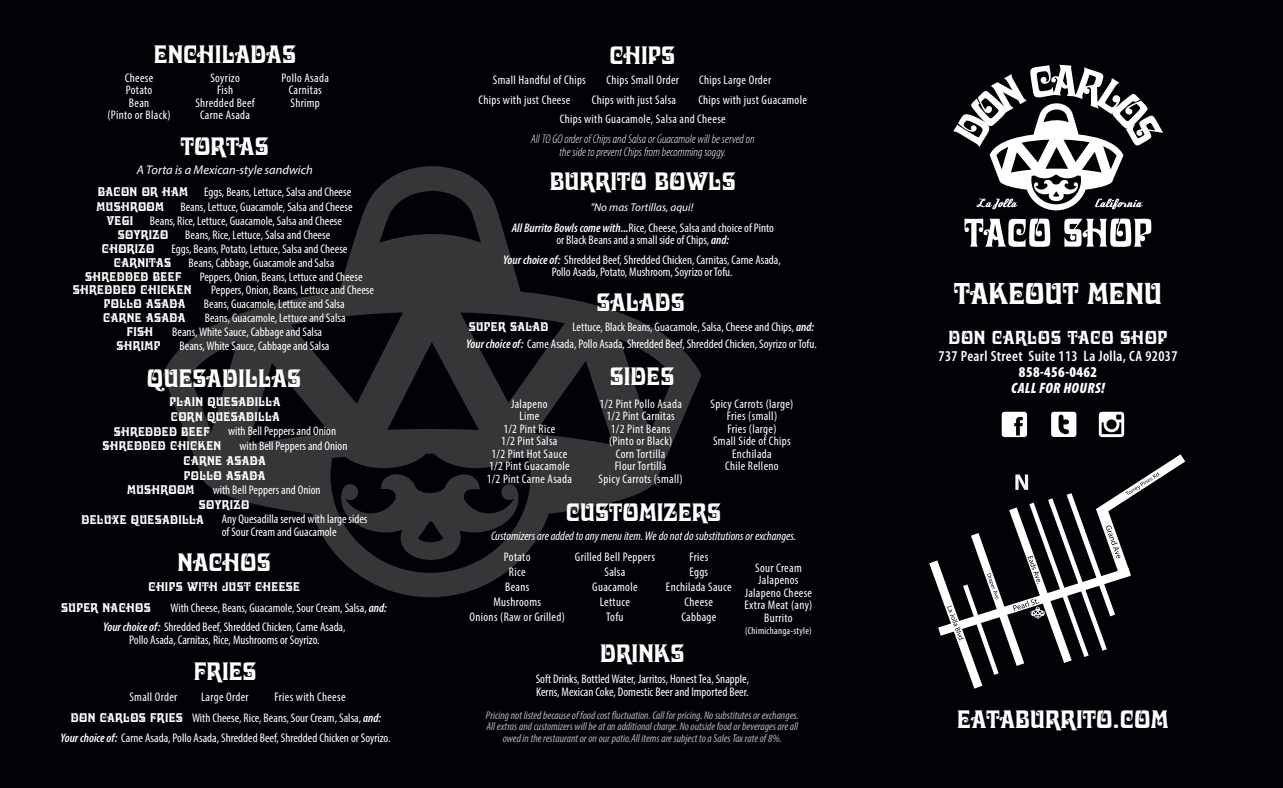
<style>
.page{position:relative;width:1283px;height:788px;background:#fff}
.page>*{position:absolute;margin:0;border:0;box-sizing:border-box;transform-origin:0 0}
.t1{font:30px "Davida Bold BT";color:#fff}
.t2{font:25px "Davida Bold BT";color:#fff}
.t3{font:18.75px "Davida Bold BT";letter-spacing:.025em;color:#fff}
.t4{font:600 condensed 15px "Myriad Pro";letter-spacing:.025em;color:#fff}
.t5{font:italic 900 condensed 15px "Myriad Pro";letter-spacing:.025em;color:#fff}
.t6{font:900 condensed 15px "Myriad Pro";letter-spacing:.025em;color:#fff}
.t7{font:condensed 12.5px/12.5px "Myriad Pro";color:#fff}
.t8{font:condensed 12.5px/12.5px "Myriad Pro";letter-spacing:.025em;color:#fff;text-align:center}
.t9{font:12.5px/14.5px "Davida Bold BT";letter-spacing:.025em;color:#fff}
.t10{font:italic 300 condensed 12.5px/12.5px "Myriad Pro";color:#fff;text-align:center}
.t11{font:italic condensed 12.5px "Myriad Pro";color:#fff}
.t12{font:italic 12.5px "Myriad Pro";color:#fff}
.t13{font:italic condensed 11.25px/11.2px "Myriad Pro";color:#b2b3b7;text-align:center}
.t14{font:italic 11.25px "Myriad Pro";color:#fff}
.t15{font:condensed 10px "Myriad Pro";letter-spacing:.025em;color:#fff}
.s1{font-weight:600;font-style:italic}
</style>
<div class="page">
<div style="left:0;top:0;width:1282px;height:788px;background:#020105"></div>
<svg style="left:929px;top:454px;width:257px;height:235px"></svg>
<svg style="left:964px;top:218px;width:86px;height:29px"></svg>
<svg style="left:1064px;top:218px;width:87px;height:29px"></svg>
<svg style="left:953px;top:65px;width:210px;height:145px"></svg>
<svg style="left:1001px;top:412px;width:26px;height:25px"></svg>
<svg style="left:1051px;top:412px;width:25px;height:25px"></svg>
<svg style="left:1098px;top:412px;width:26px;height:25px"></svg>
<svg style="left:163px;top:166px;width:538px;height:431px"></svg>
<h2 class="t2" style="left:154px;top:39px;width:144px">ENCHILADAS</h2>
<p class="t8" style="left:107px;top:71px;width:65px">Cheese<br>Potato<br>Bean<br>(Pinto or Black)</p>
<p class="t8" style="left:195px;top:71px;width:61px">Soyrizo<br>Fish<br>Shredded Beef<br>Carne Asada</p>
<p class="t8" style="left:282px;top:71px;width:49px">Pollo Asada<br>Carnitas<br>Shrimp</p>
<h2 class="t2" style="left:181px;top:130px;width:90px">TORTAS</h2>
<p class="t12" style="left:137px;top:162px;width:177px">A Torta is a Mexican-style sandwich</p>
<p class="t9" style="left:98px;top:184px;width:92px">BACON OR HAM</p>
<p class="t7" style="left:204px;top:185px;width:148px">Eggs, Beans, Lettuce, Salsa and Cheese</p>
<p class="t9" style="left:107px;top:199px;width:59px;text-indent:-10px">MUSHROOM<br>VEGI</p>
<p class="t7" style="left:150px;top:199px;width:204px;line-height:14.5px;text-indent:30px">Beans, Lettuce, Guacamole, Salsa and Cheese<br>Beans, Rice, Lettuce, Guacamole, Salsa and Cheese</p>
<p class="t9" style="left:118px;top:227px;width:52px">SOYRIZO</p>
<p class="t7" style="left:185px;top:228px;width:146px">Beans, Rice, Lettuce, Salsa and Cheese</p>
<p class="t9" style="left:102px;top:241px;width:54px">CHORIZO</p>
<p class="t9" style="left:73px;top:282px;width:120px">SHREDDED CHICKEN</p>
<p class="t7" style="left:171px;top:242px;width:177px">Eggs, Beans, Potato, Lettuce, Salsa and Cheese</p>
<p class="t7" style="left:211px;top:283px;width:164px">Peppers, Onion, Beans, Lettuce and Cheese</p>
<p class="t9" style="left:114px;top:255px;width:59px">CARNITAS</p>
<p class="t9" style="left:104px;top:296px;width:83px">POLLO ASADA</p>
<p class="t7" style="left:188px;top:256px;width:147px">Beans, Cabbage, Guacamole and Salsa</p>
<p class="t7" style="left:204px;top:297px;width:142px">Beans, Guacamole, Lettuce and Salsa</p>
<p class="t9" style="left:85px;top:269px;width:98px">SHREDDED BEEF</p>
<p class="t9" style="left:103px;top:310px;width:84px">CARNE ASADA</p>
<p class="t7" style="left:200px;top:270px;width:164px">Peppers, Onion, Beans, Lettuce and Cheese</p>
<p class="t7" style="left:205px;top:311px;width:142px">Beans, Guacamole, Lettuce and Salsa</p>
<p class="t9" style="left:127px;top:324px;width:28px">FISH</p>
<p class="t9" style="left:116px;top:338px;width:45px">SHRIMP</p>
<p class="t7" style="left:172px;top:325px;width:151px">Beans, White Sauce, Cabbage and Salsa</p>
<p class="t7" style="left:179px;top:339px;width:151px">Beans, White Sauce, Cabbage and Salsa</p>
<h2 class="t2" style="left:147px;top:363px;width:156px">QUESADILLAS</h2>
<p class="t9" style="left:170px;top:394px;width:112px">PLAIN QUESADILLA</p>
<p class="t9" style="left:171px;top:409px;width:111px">CORN QUESADILLA</p>
<p class="t9" style="left:114px;top:423px;width:98px">SHREDDED BEEF</p>
<p class="t7" style="left:228px;top:425px;width:109px">with Bell Peppers and Onion</p>
<p class="t9" style="left:102px;top:438px;width:120px">SHREDDED CHICKEN</p>
<p class="t7" style="left:239px;top:439px;width:109px">with Bell Peppers and Onion</p>
<p class="t9" style="left:184px;top:453px;width:84px">CARNE ASADA</p>
<p class="t9" style="left:184px;top:468px;width:83px">POLLO ASADA</p>
<p class="t9" style="left:199px;top:497px;width:52px">SOYRIZO</p>
<p class="t9" style="left:127px;top:482px;width:69px">MUSHROOM</p>
<p class="t7" style="left:213px;top:483px;width:109px">with Bell Peppers and Onion</p>
<p class="t7" style="left:222px;top:512px;width:147px">Any Quesadilla served with large sides of Sour Cream and Guacamole</p>
<p class="t9" style="left:81px;top:512px;width:124px">DELUXE QUESADILLA</p>
<h2 class="t2" style="left:177px;top:547px;width:95px">NACHOS</h2>
<p class="t9" style="left:148px;top:578px;width:153px">CHIPS WITH JUST CHEESE</p>
<p class="t9" style="left:61px;top:600px;width:91px">SUPER NACHOS</p>
<p class="t7" style="left:103px;top:597px;width:285px;line-height:19.6px;text-indent:67px">With Cheese, Beans, Guacamole, Sour Cream, Salsa, <span class="s1">and:<br>Your choice of:</span> Shredded Beef, Shredded Chicken, Carne Asada,</p>
<p class="t7" style="left:129px;top:633px;width:192px">Pollo Asada, Carnitas, Rice, Mushrooms or Soyrizo.</p>
<p class="t8" style="left:129px;top:690px;width:49px">Small Order</p>
<p class="t9" style="left:71px;top:710px;width:114px">DON CARLOS FRIES</p>
<h2 class="t2" style="left:194px;top:656px;width:64px">FRIES</h2>
<p class="t8" style="left:201px;top:690px;width:49px">Large Order</p>
<p class="t8" style="left:274px;top:690px;width:73px">Fries with Cheese</p>
<p class="t7" style="left:192px;top:711px;width:191px">With Cheese, Rice, Beans, Sour Cream, Salsa, <span class="s1">and:</span></p>
<p class="t7" style="left:60px;top:731px;width:331px"><span class="s1">Your choice of:</span> Carne Asada, Pollo Asada, Shredded Beef, Shredded Chicken or Soyrizo.</p>
<p class="t8" style="left:493px;top:74px;width:94px">Small Handful of Chips</p>
<h2 class="t2" style="left:609px;top:40px;width:67px">CHIPS</h2>
<p class="t8" style="left:606px;top:74px;width:74px">Chips Small Order</p>
<p class="t8" style="left:699px;top:74px;width:73px">Chips Large Order</p>
<p class="t8" style="left:478px;top:93px;width:93px">Chips with just Cheese</p>
<p class="t8" style="left:592px;top:93px;width:86px">Chips with just Salsa</p>
<p class="t8" style="left:560px;top:90px;width:249px;line-height:19.4px;text-align:left;text-indent:138px">Chips with just Guacamole<br>Chips with Guacamole, Salsa and Cheese</p>
<p class="t10" style="left:531px;top:133px;width:225px">All TO GO order of Chips and Salsa or Guacamole will be served on the side to prevent Chips from becomming soggy.</p>
<h2 class="t2" style="left:550px;top:166px;width:187px">BURRITO BOWLS</h2>
<p class="t14" style="left:591px;top:200px;width:104px">"No mas Tortillas, aqui!</p>
<p class="t7" style="left:512px;top:221px;width:264px;text-align:center"><span class="s1">All Burrito Bowls come with...</span>Rice, Cheese, Salsa and choice of Pinto or Black Beans and a small side of Chips, <span class="s1">and:</span></p>
<p class="t7" style="left:503px;top:253px;width:279px;text-align:center"><span class="s1">Your choice of:</span> Shredded Beef, Shredded Chicken, Carnitas, Carne Asada,<br>Pollo Asada, Potato, Mushroom, Soyrizo or Tofu.</p>
<p class="t9" style="left:469px;top:319px;width:81px">SUPER SALAD</p>
<h2 class="t2" style="left:596px;top:286px;width:90px">SALADS</h2>
<p class="t7" style="left:572px;top:320px;width:243px">Lettuce, Black Beans, Guacamole, Salsa, Cheese and Chips, <span class="s1">and:</span></p>
<p class="t7" style="left:466px;top:337px;width:352px"><span class="s1">Your choice of:</span> Carne Asada, Pollo Asada, Shredded Beef, Shredded Chicken, Soyrizo or Tofu.</p>
<p class="t8" style="left:487px;top:397px;width:87px">Jalapeno<br>Lime<br>1/2 Pint Rice<br>1/2 Pint Salsa<br>1/2 Pint Hot Sauce<br>1/2 Pint Guacamole<br>1/2 Pint Carne Asada</p>
<h2 class="t2" style="left:610px;top:361px;width:66px">SIDES</h2>
<p class="t8" style="left:598px;top:397px;width:86px">1/2 Pint Pollo Asada<br>1/2 Pint Carnitas<br>1/2 Pint Beans (Pinto or Black)<br>Corn Tortilla<br>Flour Tortilla<br>Spicy Carrots (small)</p>
<p class="t8" style="left:710px;top:397px;width:84px">Spicy Carrots (large)<br>Fries (small)<br>Fries (large)<br>Small Side of Chips<br>Enchilada<br>Chile Relleno</p>
<h2 class="t2" style="left:566px;top:496px;width:157px">CUSTOMIZERS</h2>
<p class="t11" style="left:491px;top:528px;width:306px">Customizers are added to any menu item. We do not do substitutions or exchanges.</p>
<p class="t8" style="left:469px;top:548px;width:97px;line-height:15px">Potato<br>Rice<br>Beans<br>Mushrooms<br>Onions (Raw or Grilled)</p>
<p class="t8" style="left:575px;top:548px;width:82px;line-height:15px">Grilled Bell Peppers<br>Salsa<br>Guacamole<br>Lettuce<br>Tofu</p>
<p class="t8" style="left:666px;top:548px;width:67px;line-height:15px">Fries<br>Eggs<br>Enchilada Sauce<br>Cheese<br>Cabbage</p>
<p class="t8" style="left:744px;top:561px;width:70px">Sour Cream<br>Jalapenos<br>Jalapeno Cheese<br>Extra Meat (any)<br>Burrito</p>
<p class="t15" style="left:745px;top:625px;width:68px">(Chimichanga-style)</p>
<h2 class="t2" style="left:600px;top:638px;width:86px">DRINKS</h2>
<p class="t7" style="left:536px;top:672px;width:215px">Soft Drinks, Bottled Water, Jarritos, Honest Tea, Snapple,<br>Kerns, Mexican Coke, Domestic Beer and Imported Beer.</p>
<p class="t13" style="left:486px;top:709px;width:314px">Pricing not listed because of food cost fluctuation. Call for pricing. No substitutes or exchanges.<br>All extras and customizers will be at an additional charge. No outside food or beverages are all owed in the restaurant or on our patio.All items are subject to a Sales Tax rate of 8%.</p>
<h1 class="t1" style="left:954px;top:275px;width:209px">TAKEOUT MENU</h1>
<h3 class="t3" style="left:948px;top:326px;width:221px">DON CARLOS TACO SHOP</h3>
<p class="t4" style="left:938px;top:346px;width:240px">737 Pearl Street Suite 113 La Jolla, CA 92037</p>
<p class="t6" style="left:1019px;top:362px;width:80px">858-456-0462</p>
<p class="t5" style="left:1011px;top:378px;width:95px">CALL FOR HOURS!</p>
<h2 class="t2" style="left:957px;top:703px;width:213px">EATABURRITO.COM</h2>
</div>
